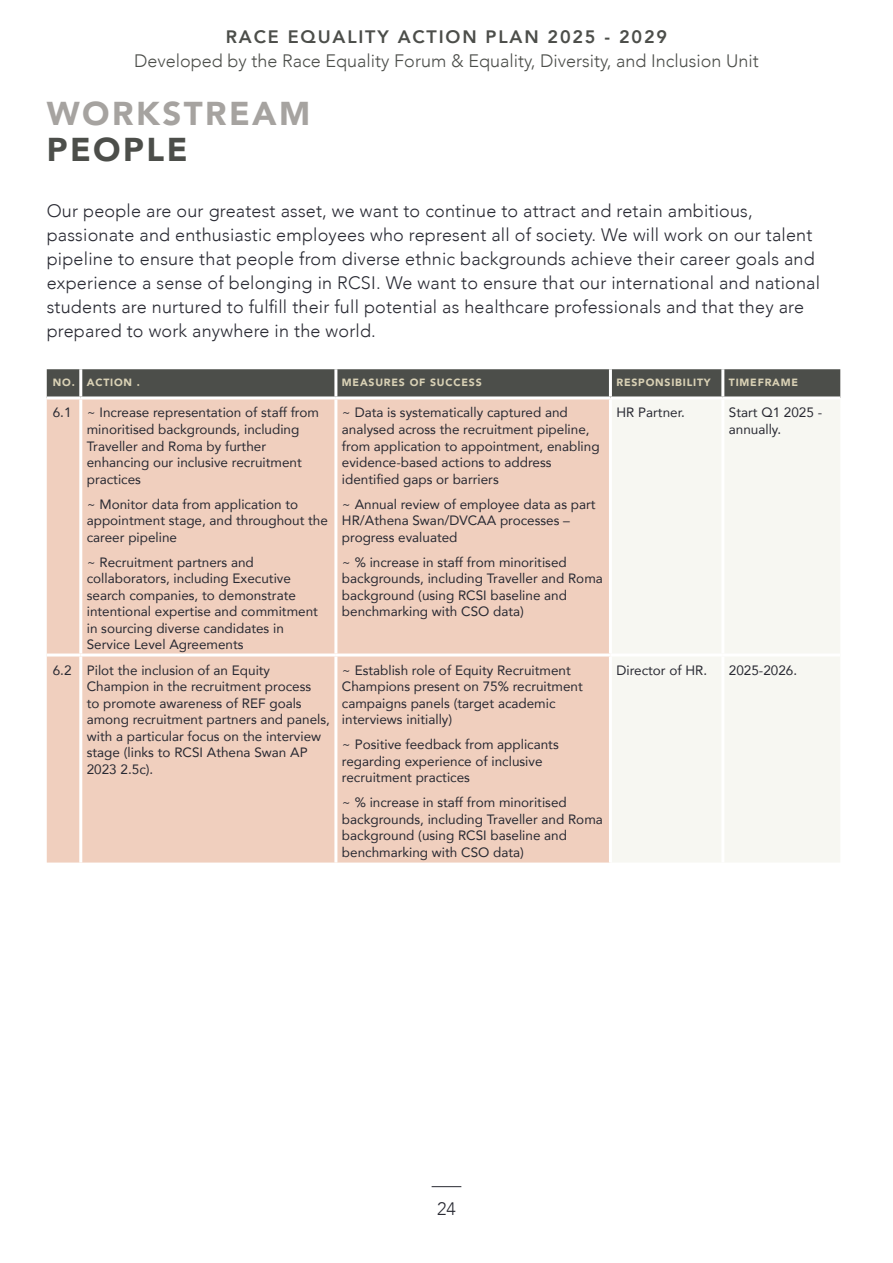
<style>
.page{position:relative;width:893px;height:1263px;background:#fff}
.page>*{position:absolute;margin:0;border:0;box-sizing:border-box;transform-origin:0 0}
.t1{font:900 33px "Avenir";letter-spacing:.075em;color:#a6a3a0}
.t2{font:900 33px "Avenir";letter-spacing:.075em;color:#4c4e4a}
.t3{font:300 18px/24px "Avenir";letter-spacing:.01em;color:#282932}
.t4{font:300 18px "Avenir";color:#4c4e4a}
.t5{font:800 18px "Avenir";letter-spacing:.1em;color:#4c4e4a}
.Body_Copy{font:13.5px/16.5px "Avenir";color:#282932}
.Body_Copy-2{font:900 10.5px "Avenir";letter-spacing:.075em;color:#d9d1b5}
</style>
<div class="page">
<svg style="left:432px;top:1186px;width:29px;height:1px"></svg>
<div style="left:47px;top:369px;width:793px;height:27px;background:#4c4e4a"></div>
<div style="left:47px;top:399px;width:562px;height:463px;background:#f0cfbe"></div>
<div style="left:612px;top:400px;width:228px;height:462px;background:#f7f7f2"></div>
<hr style="left:609px;top:369px;width:3px;height:27px;background:#fff">
<hr style="left:721px;top:369px;width:3px;height:27px;background:#fff">
<hr style="left:721px;top:399px;width:3px;height:254px;background:#fff">
<hr style="left:336px;top:653px;width:274px;height:3px;background:#fff">
<hr style="left:610px;top:653px;width:113px;height:3px;background:#fff">
<hr style="left:723px;top:653px;width:117px;height:3px;background:#fff">
<hr style="left:721px;top:656px;width:3px;height:206px;background:#fff">
<hr style="left:79px;top:369px;width:3px;height:27px;background:#fff">
<hr style="left:334px;top:369px;width:3px;height:27px;background:#fff">
<hr style="left:79px;top:399px;width:3px;height:254px;background:#fff">
<hr style="left:334px;top:399px;width:3px;height:254px;background:#fff">
<hr style="left:47px;top:653px;width:34px;height:3px;background:#fff">
<hr style="left:81px;top:653px;width:255px;height:3px;background:#fff">
<hr style="left:79px;top:656px;width:3px;height:206px;background:#fff">
<hr style="left:334px;top:656px;width:3px;height:206px;background:#fff">
<h2 class="t5" style="left:226px;top:23px;width:443px">RACE EQUALITY ACTION PLAN 2025 - 2029</h2>
<h2 class="t4" style="left:134px;top:50px;width:626px">Developed by the Race Equality Forum &amp; Equality, Diversity, and Inclusion Unit</h2>
<h1 class="t1" style="left:47px;top:85px;width:265px">WORKSTREAM</h1>
<h1 class="t2" style="left:47px;top:121px;width:142px">PEOPLE</h1>
<p class="t3" style="left:47px;top:199px;width:775px">Our people are our greatest asset, we want to continue to attract and retain ambitious, passionate and enthusiastic employees who represent all of society. We will work on our talent pipeline to ensure that people from diverse ethnic backgrounds achieve their career goals and experience a sense of belonging in RCSI. We want to ensure that our international and national students are nurtured to fulfill their full potential as healthcare professionals and that they are prepared to work anywhere in the world.</p>
<p class="Body_Copy-2" style="left:53px;top:373px;width:23px">NO.</p>
<p class="Body_Copy-2" style="left:87px;top:373px;width:55px">ACTION .</p>
<p class="Body_Copy-2" style="left:342px;top:373px;width:141px">MEASURES OF SUCCESS</p>
<p class="Body_Copy-2" style="left:616px;top:373px;width:96px">RESPONSIBILITY</p>
<p class="Body_Copy-2" style="left:729px;top:373px;width:71px">TIMEFRAME</p>
<p class="Body_Copy" style="left:53px;top:404px;width:20px">6.1</p>
<p class="Body_Copy" style="left:87px;top:404px;width:234px">~ Increase representation of staff from minoritised backgrounds, including<br>Traveller and Roma by further enhancing our inclusive recruitment practices</p>
<p class="Body_Copy" style="left:87px;top:495px;width:243px">~ Monitor data from application to appointment stage, and throughout the career pipeline</p>
<p class="Body_Copy" style="left:87px;top:553px;width:233px">~ Recruitment partners and collaborators, including Executive search companies, to demonstrate intentional expertise and commitment in sourcing diverse candidates in Service Level Agreements</p>
<p class="Body_Copy" style="left:342px;top:404px;width:259px">~ Data is systematically captured and analysed across the recruitment pipeline, from application to appointment, enabling evidence-based actions to address identified gaps or barriers</p>
<p class="Body_Copy" style="left:342px;top:495px;width:255px">~ Annual review of employee data as part<br>HR/Athena Swan/DVCAA processes – progress evaluated</p>
<p class="Body_Copy" style="left:342px;top:553px;width:262px">~ % increase in staff from minoritised backgrounds, including Traveller and Roma background (using RCSI baseline and benchmarking with CSO data)</p>
<p class="Body_Copy" style="left:616px;top:404px;width:70px">HR Partner.</p>
<p class="Body_Copy" style="left:729px;top:404px;width:95px">Start Q1 2025 - annually.</p>
<p class="Body_Copy" style="left:53px;top:661px;width:20px">6.2</p>
<p class="Body_Copy" style="left:87px;top:661px;width:245px">Pilot the inclusion of an Equity<br>Champion in the recruitment process<br>to promote awareness of REF goals among recruitment partners and panels, with a particular focus on the interview stage (links to RCSI Athena Swan AP<br>2023 2.5c).</p>
<p class="Body_Copy" style="left:342px;top:661px;width:242px">~ Establish role of Equity Recruitment Champions present on 75% recruitment campaigns panels (target academic interviews initially)</p>
<p class="Body_Copy" style="left:342px;top:736px;width:218px">~ Positive feedback from applicants regarding experience of inclusive recruitment practices</p>
<p class="Body_Copy" style="left:342px;top:794px;width:262px">~ % increase in staff from minoritised backgrounds, including Traveller and Roma background (using RCSI baseline and benchmarking with CSO data)</p>
<p class="Body_Copy" style="left:616px;top:661px;width:92px">Director of HR.</p>
<p class="Body_Copy" style="left:729px;top:661px;width:70px">2025-2026.</p>
<h2 class="t3" style="left:437px;top:1197px;width:20px">24</h2>
</div>
